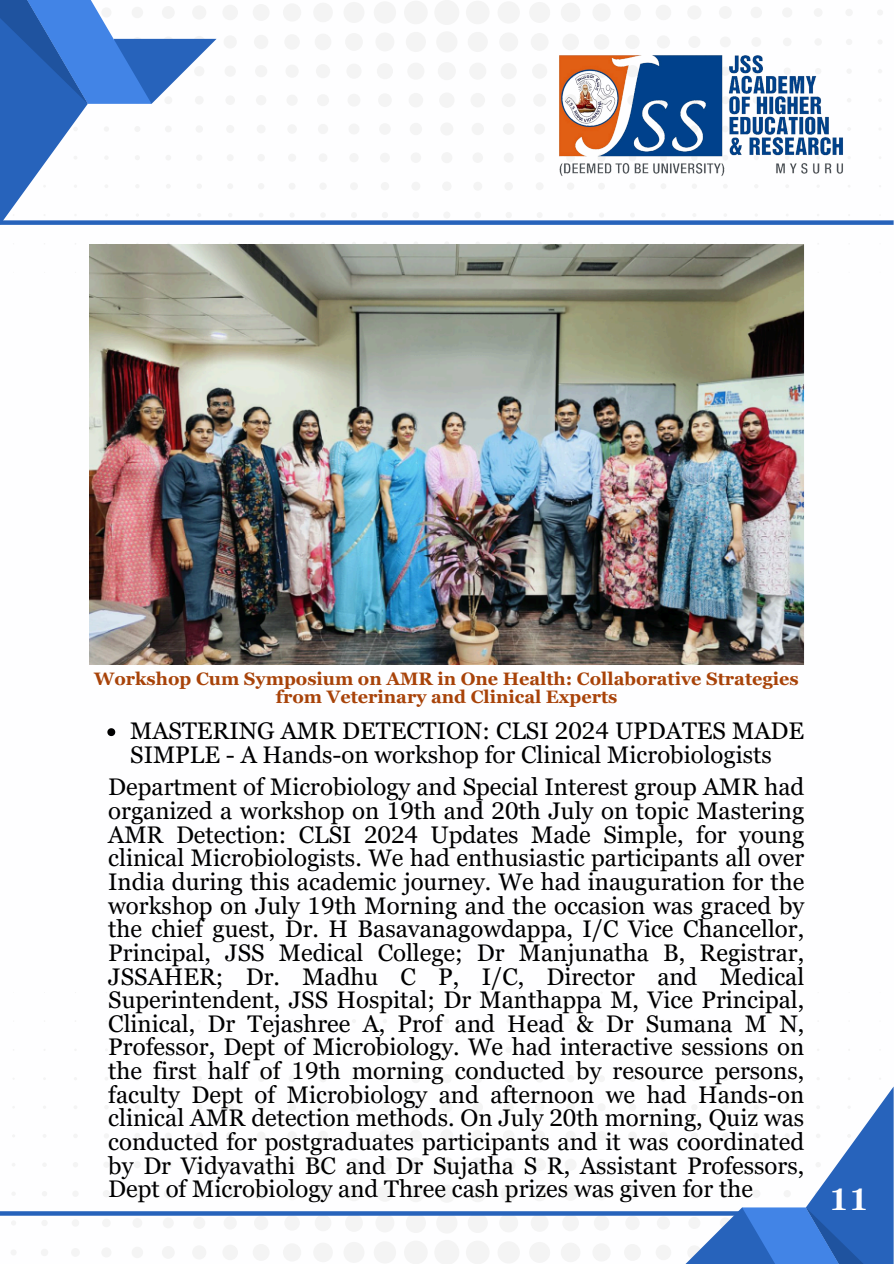
<style>
.page{position:relative;width:894px;height:1264px;background:#fff}
.page>*{position:absolute;margin:0;border:0;box-sizing:border-box;transform-origin:0 0}
.t1{font:700 30.6px "Georgia Pro";color:#fefeff}
.t2{font:24px/23.7px "Georgia Pro";color:#000}
.t3{font:700 18px/18px "Georgia Pro";color:#a84309;text-align:center}
</style>
<div class="page">
<svg style="left:75px;top:0;width:808px;height:244px"></svg>
<svg style="left:0;top:0;width:216px;height:220px"></svg>
<svg style="left:0;top:991px;width:881px;height:272px"></svg>
<svg style="left:677px;top:1086px;width:216px;height:177px"></svg>
<svg style="left:0;top:1211px;width:740px;height:4px;background:#326bbe"></svg>
<img style="left:549px;top:45px;width:303px;height:141px">
<div style="left:0;top:220px;width:893px;height:5px;background:#2763bb"></div>
<img style="left:89px;top:244px;width:715px;height:420px">
<svg style="left:107px;top:728px;width:8px;height:8px"></svg>
<p class="t3" style="left:94px;top:669px;width:705px">Workshop Cum Symposium on AMR in One Health: Collaborative Strategies from Veterinary and Clinical Experts</p>
<p class="t2" style="left:130px;top:719px;width:675px">MASTERING AMR DETECTION: CLSI 2024 UPDATES MADE<br>SIMPLE - A Hands-on workshop for Clinical Microbiologists</p>
<p class="t2" style="left:108px;top:775px;width:697px;text-align:justify">Department of Microbiology and Special Interest group AMR had organized a workshop on 19th and 20th July on topic Mastering AMR Detection: CLSI 2024 Updates Made Simple, for young clinical Microbiologists. We had enthusiastic participants all over India during this academic journey. We had inauguration for the workshop on July 19th Morning and the occasion was graced by the chief guest, Dr. H Basavanagowdappa, I/C Vice Chancellor, Principal, JSS Medical College; Dr Manjunatha B, Registrar, JSSAHER; Dr. Madhu C P, I/C, Director and Medical Superintendent, JSS Hospital; Dr Manthappa M, Vice Principal, Clinical, Dr Tejashree A, Prof and Head &amp; Dr Sumana M N, Professor, Dept of Microbiology. We had interactive sessions on the first half of 19th morning conducted by resource persons, faculty Dept of Microbiology and afternoon we had Hands-on clinical AMR detection methods. On July 20th morning, Quiz was conducted for postgraduates participants and it was coordinated by Dr Vidyavathi BC and Dr Sujatha S R, Assistant Professors, Dept of Microbiology and Three cash prizes was given for the</p>
<p class="t1" style="left:828px;top:1181px;width:41px">11</p>
</div>
